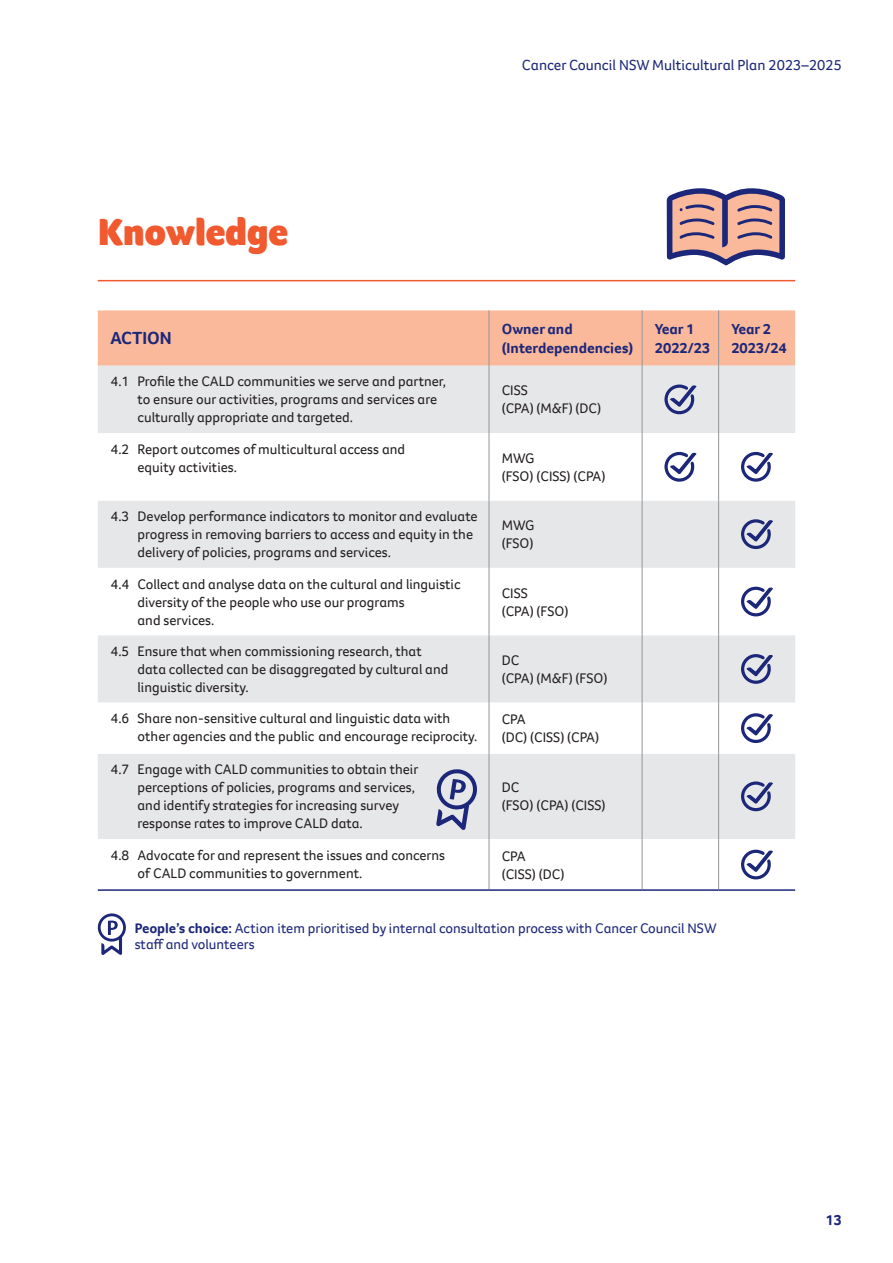
<style>
.page{position:relative;width:893px;height:1263px;background:#fff}
.page>*{position:absolute;margin:0;border:0;box-sizing:border-box;transform-origin:0 0}
.Heading_1a{font:900 39px "Foco CC";letter-spacing:-.01em;color:#f1592f}
.Action{font:700 18px "Foco CC";color:#1d2779}
.List_top_bar{font:700 15px/18.8px "Foco CC";color:#1d2779}
.t1{font:15px "Foco CC";color:#1d2779}
.List_Paragraph{font:14.25px/18px "Foco CC";color:#231f20}
.List{font:14.25px "Foco CC";color:#231f20}
.List-2{font:14.25px/16.5px "Foco CC";color:#1d2779}
.s1{font-weight:700}
</style>
<div class="page">
<hr style="left:98px;top:280px;width:697px;height:1px;background:#f1592f">
<div style="left:98px;top:310px;width:697px;height:56px;background:#fab99a"></div>
<div style="left:98px;top:366px;width:697px;height:67px;background:#e6e7e9"></div>
<svg style="left:98px;top:433px;width:697px;height:456px"></svg>
<hr style="left:489px;top:310px;width:1px;height:56px;background:#939598">
<hr style="left:642px;top:310px;width:1px;height:56px;background:#939598">
<hr style="left:718px;top:310px;width:1px;height:56px;background:#939598">
<hr style="left:489px;top:366px;width:1px;height:67px;background:#939598">
<hr style="left:642px;top:366px;width:1px;height:67px;background:#939598">
<hr style="left:718px;top:366px;width:1px;height:67px;background:#939598">
<hr style="left:489px;top:433px;width:1px;height:67px;background:#939598">
<hr style="left:642px;top:433px;width:1px;height:67px;background:#939598">
<hr style="left:718px;top:433px;width:1px;height:67px;background:#939598">
<hr style="left:489px;top:500px;width:1px;height:68px;background:#939598">
<hr style="left:642px;top:500px;width:1px;height:68px;background:#939598">
<hr style="left:718px;top:500px;width:1px;height:68px;background:#939598">
<hr style="left:489px;top:568px;width:1px;height:67px;background:#939598">
<hr style="left:642px;top:568px;width:1px;height:67px;background:#939598">
<hr style="left:718px;top:568px;width:1px;height:67px;background:#939598">
<hr style="left:489px;top:635px;width:1px;height:68px;background:#939598">
<hr style="left:642px;top:635px;width:1px;height:68px;background:#939598">
<hr style="left:718px;top:635px;width:1px;height:68px;background:#939598">
<hr style="left:489px;top:703px;width:1px;height:51px;background:#939598">
<hr style="left:642px;top:703px;width:1px;height:51px;background:#939598">
<hr style="left:718px;top:703px;width:1px;height:51px;background:#939598">
<hr style="left:489px;top:754px;width:1px;height:85px;background:#939598">
<hr style="left:642px;top:754px;width:1px;height:85px;background:#939598">
<hr style="left:718px;top:754px;width:1px;height:85px;background:#939598">
<hr style="left:489px;top:839px;width:1px;height:50px;background:#939598">
<hr style="left:642px;top:839px;width:1px;height:50px;background:#939598">
<hr style="left:718px;top:839px;width:1px;height:50px;background:#939598">
<hr style="left:98px;top:889px;width:391px;height:2px;background:#1d2779">
<hr style="left:489px;top:889px;width:153px;height:2px;background:#1d2779">
<hr style="left:642px;top:889px;width:77px;height:2px;background:#1d2779">
<hr style="left:719px;top:889px;width:76px;height:2px;background:#1d2779">
<svg style="left:663px;top:383px;width:34px;height:134px"></svg>
<svg style="left:739px;top:450px;width:35px;height:441px"></svg>
<svg style="left:435px;top:768px;width:43px;height:62px;background:#a2a6c3"></svg>
<svg style="left:667px;top:188px;width:117px;height:78px;background:#b8979e"></svg>
<svg style="left:98px;top:913px;width:28px;height:42px"></svg>
<p class="Heading_1a" style="left:98px;top:206px;width:192px">Knowledge</p>
<p class="Action" style="left:111px;top:326px;width:63px">ACTION</p>
<p class="t1" style="left:522px;top:55px;width:322px">Cancer Council NSW Multicultural Plan 2023–2025</p>
<p class="List_top_bar" style="left:502px;top:319px;width:73px">Owner and</p>
<p class="List_top_bar" style="left:502px;top:338px;width:133px">(Interdependencies)</p>
<p class="List_top_bar" style="left:655px;top:319px;width:41px">Year 1</p>
<p class="List_top_bar" style="left:655px;top:338px;width:57px">2022/23</p>
<p class="List_top_bar" style="left:731px;top:319px;width:57px">Year 2<br>2023/24</p>
<p class="List_Paragraph" style="left:138px;top:372px;width:310px;text-indent:-27px">4.1 Profile the CALD communities we serve and partner, to ensure our activities, programs and services are culturally appropriate and targeted.</p>
<p class="List" style="left:502px;top:381px;width:28px">CISS</p>
<p class="List" style="left:502px;top:399px;width:101px">(CPA) (M&amp;F) (DC)</p>
<p class="List_Paragraph" style="left:138px;top:440px;width:269px;text-indent:-27px">4.2 Report outcomes of multicultural access and equity activities.</p>
<p class="List" style="left:502px;top:449px;width:34px">MWG</p>
<p class="List" style="left:502px;top:467px;width:105px">(FSO) (CISS) (CPA)</p>
<p class="List_Paragraph" style="left:138px;top:507px;width:342px;text-indent:-27px">4.3 Develop performance indicators to monitor and evaluate progress in removing barriers to access and equity in the delivery of policies, programs and services.</p>
<p class="List" style="left:502px;top:516px;width:34px">MWG</p>
<p class="List" style="left:502px;top:534px;width:33px">(FSO)</p>
<p class="List_Paragraph" style="left:138px;top:575px;width:325px;text-indent:-27px">4.4 Collect and analyse data on the cultural and linguistic diversity of the people who use our programs<br>and services.</p>
<p class="List" style="left:502px;top:583px;width:28px">CISS</p>
<p class="List" style="left:502px;top:601px;width:68px">(CPA) (FSO)</p>
<p class="List_Paragraph" style="left:138px;top:642px;width:312px;text-indent:-27px">4.5 Ensure that when commissioning research, that data collected can be disaggregated by cultural and linguistic diversity.</p>
<p class="List" style="left:502px;top:651px;width:19px">DC</p>
<p class="List" style="left:502px;top:669px;width:107px">(CPA) (M&amp;F) (FSO)</p>
<p class="List_Paragraph" style="left:138px;top:709px;width:341px;text-indent:-27px">4.6 Share non-sensitive cultural and linguistic data with other agencies and the public and encourage reciprocity.</p>
<p class="List" style="left:502px;top:710px;width:25px">CPA</p>
<p class="List" style="left:502px;top:728px;width:99px">(DC) (CISS) (CPA)</p>
<p class="List_Paragraph" style="left:138px;top:760px;width:282px;text-indent:-27px">4.7 Engage with CALD communities to obtain their perceptions of policies, programs and services, and identify strategies for increasing survey response rates to improve CALD data.</p>
<p class="List" style="left:502px;top:778px;width:19px">DC</p>
<p class="List" style="left:502px;top:796px;width:105px">(FSO) (CPA) (CISS)</p>
<p class="List_Paragraph" style="left:138px;top:846px;width:309px;text-indent:-27px">4.8 Advocate for and represent the issues and concerns of CALD communities to government.</p>
<p class="List" style="left:502px;top:846px;width:25px">CPA</p>
<p class="List" style="left:502px;top:864px;width:64px">(CISS) (DC)</p>
<p class="List-2" style="left:135px;top:919px;width:583px"><span class="s1">People’s choice:</span> Action item prioritised by internal consultation process with Cancer Council NSW staff and volunteers</p>
<p class="List_top_bar" style="left:825px;top:1210px;width:18px">13</p>
</div>
